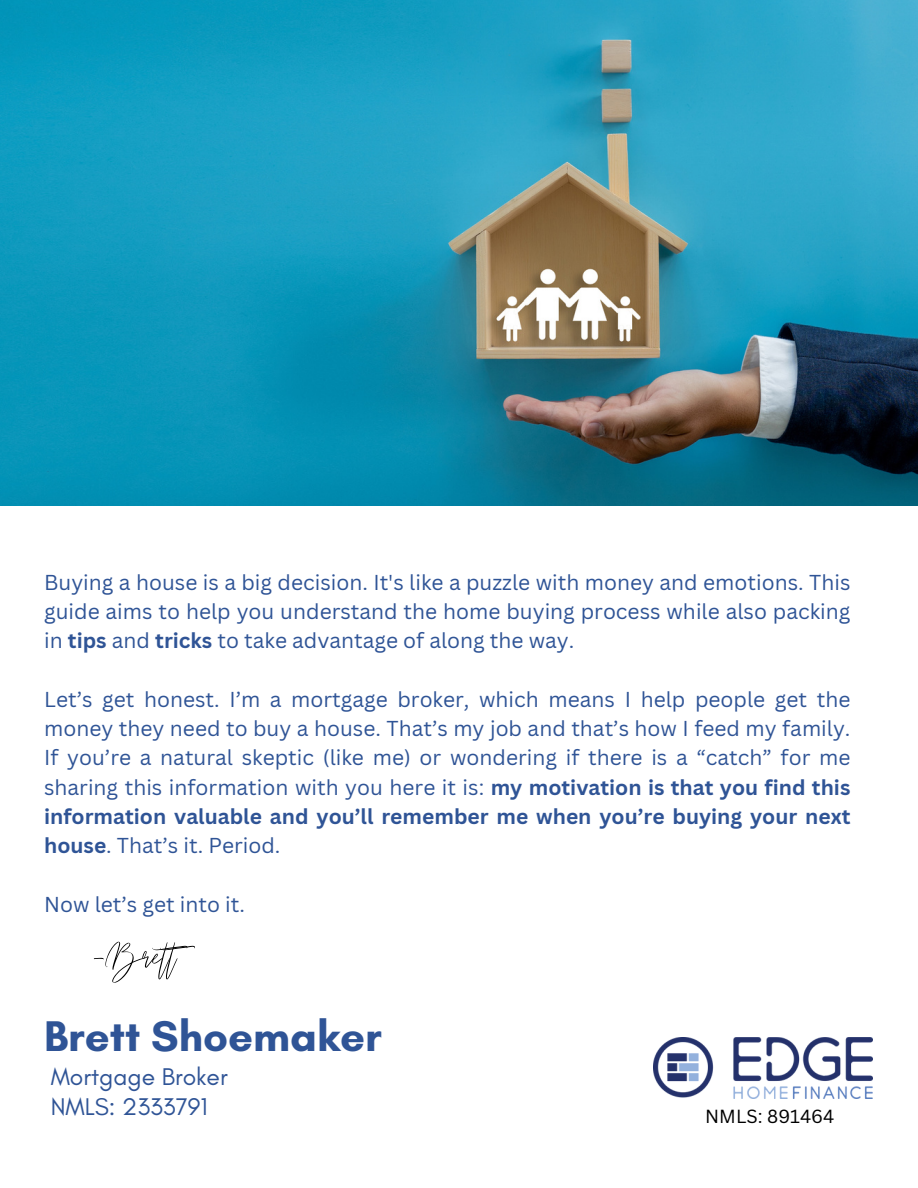
<style>
.page{position:relative;width:918px;height:1188px;background:#fff}
.page>*{position:absolute;margin:0;border:0;box-sizing:border-box;transform-origin:0 0}
.t1{font:52.5px "Emitha Script";color:#000}
.t2{font:700 43.65px "Glacial Indifference";color:#2f5496}
.t3{font:24.6px "Glacial Indifference";color:#2f5496}
.t4{font:21px/29.2px "Canva Sans";color:#2f5496;text-align:justify}
.t5{font:18.45px "Canva Sans";color:#000}
.s1{font-weight:700}
</style>
<div class="page">
<img style="left:0;top:0;width:918px;height:505px">
<img style="left:653px;top:1037px;width:220px;height:61px">
<h5 class="t4" style="left:44px;top:567px;width:808px">Buying a house is a big decision. It's like a puzzle with money and emotions. This guide aims to help you understand the home buying process while also packing in <span class="s1">tips</span> and <span class="s1">tricks</span> to take advantage of along the way.</h5>
<h5 class="t4" style="left:44px;top:684px;width:808px">Let’s get honest. I’m a mortgage broker, which means I help people get the money they need to buy a house. That’s my job and that’s how I feed my family.<br>If you’re a natural skeptic (like me) or wondering if there is a “catch” for me sharing this information with you here it is: <span class="s1">my motivation is that you find this information valuable and you’ll remember me when you’re buying your next house</span>. That’s it. Period.</h5>
<h5 class="t4" style="left:44px;top:889px;width:202px">Now let’s get into it.</h5>
<p class="t1" style="left:92px;top:929px;width:105px">-Bret</p>
<h2 class="t2" style="left:44px;top:1010px;width:339px">Brett Shoemaker</h2>
<h4 class="t3" style="left:51px;top:1061px;width:178px">Mortgage Broker</h4>
<h3 class="t3" style="left:51px;top:1092px;width:158px">NMLS: 2333791</h3>
<h1 class="t5" style="left:705px;top:1103px;width:131px">NMLS: 891464</h1>
</div>
